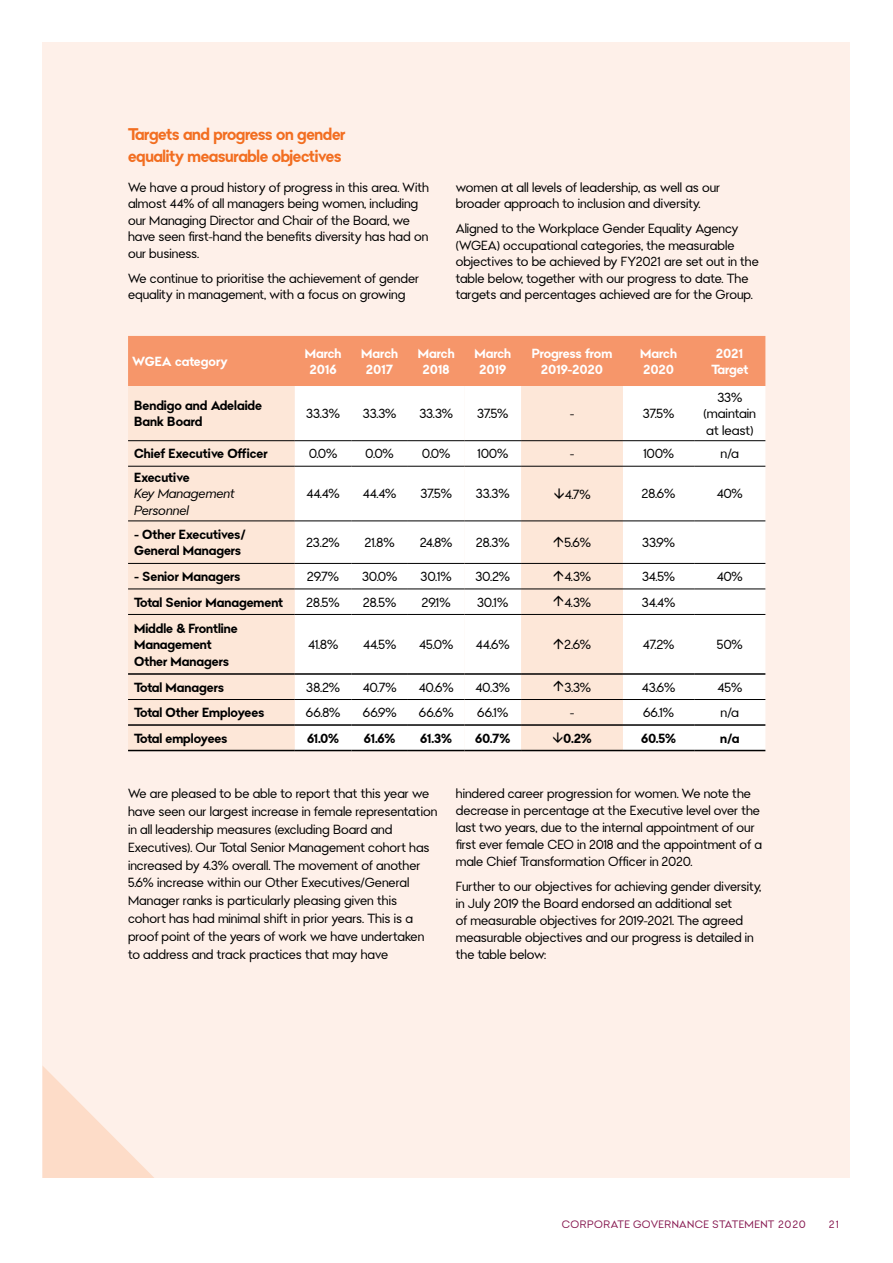
<style>
.page{position:relative;width:893px;height:1263px;background:#fff}
.page>*{position:absolute;margin:0;border:0;box-sizing:border-box;transform-origin:0 0}
.t1{font:700 16.5px/22.5px "Bendigo Sans";letter-spacing:-.02em;color:#f26e21}
.t2{font:12.9px/16.5px "Bendigo Sans";color:#000}
.t3{font:700 12.9px/16.5px "Bendigo Sans";color:#000}
.t4{font:700 12.9px/16.5px "Bendigo Sans";color:#fff;text-align:center}
.t5{font:italic 12.9px/16.5px "Bendigo Sans";color:#000}
.t6{font:10.5px "Bendigo Sans";letter-spacing:.035em;color:#871950}
.s1{font-weight:700;font-style:normal}
</style>
<div class="page">
<div style="left:43px;top:43px;width:807px;height:1135px;background:#fef0e9"></div>
<hr style="left:128px;top:750px;width:167px;height:1px;background:#000">
<hr style="left:295px;top:750px;width:56px;height:1px;background:#000">
<hr style="left:351px;top:750px;width:57px;height:1px;background:#000">
<hr style="left:408px;top:750px;width:56px;height:1px;background:#000">
<hr style="left:464px;top:750px;width:57px;height:1px;background:#000">
<hr style="left:521px;top:750px;width:102px;height:1px;background:#000">
<hr style="left:623px;top:750px;width:71px;height:1px;background:#000">
<hr style="left:694px;top:750px;width:71px;height:1px;background:#000">
<svg style="left:43px;top:1066px;width:111px;height:112px"></svg>
<svg style="left:128px;top:336px;width:637px;height:414px;background:#f6e3d8"></svg>
<p class="t1" style="left:128px;top:123px;width:219px">Targets and progress on gender equality measurable objectives</p>
<p class="t2" style="left:128px;top:179px;width:302px">We have a proud history of progress in this area. With almost 44% of all managers being women, including our Managing Director and Chair of the Board, we have seen first-hand the benefits diversity has had on our business.</p>
<p class="t2" style="left:128px;top:270px;width:293px">We continue to prioritise the achievement of gender equality in management, with a focus on growing</p>
<p class="t2" style="left:456px;top:179px;width:266px">women at all levels of leadership, as well as our broader approach to inclusion and diversity.</p>
<p class="t2" style="left:456px;top:220px;width:305px">Aligned to the Workplace Gender Equality Agency (WGEA) occupational categories, the measurable objectives to be achieved by FY2021 are set out in the table below, together with our progress to date. The targets and percentages achieved are for the Group.</p>
<p class="t4" style="left:132px;top:353px;width:97px">WGEA category</p>
<p class="t4" style="left:305px;top:345px;width:38px">March<br>2016</p>
<p class="t4" style="left:361px;top:345px;width:38px">March<br>2017</p>
<p class="t4" style="left:418px;top:345px;width:38px">March<br>2018</p>
<p class="t4" style="left:474px;top:345px;width:38px">March<br>2019</p>
<p class="t4" style="left:532px;top:345px;width:82px">Progress from<br>2019-2020</p>
<p class="t4" style="left:640px;top:345px;width:38px;text-align:left">March<br>2020</p>
<p class="t4" style="left:711px;top:345px;width:38px">2021<br>Target</p>
<p class="t3" style="left:134px;top:397px;width:129px">Bendigo and Adelaide<br>Bank Board</p>
<p class="t2" style="left:306px;top:405px;width:35px">33.3%</p>
<p class="t2" style="left:363px;top:405px;width:35px">33.3%</p>
<p class="t2" style="left:419px;top:405px;width:35px">33.3%</p>
<p class="t2" style="left:477px;top:405px;width:33px">37.5%</p>
<p class="t2" style="left:570px;top:405px;width:6px">-</p>
<p class="t2" style="left:643px;top:405px;width:33px">37.5%</p>
<p class="t2" style="left:703px;top:389px;width:54px;text-align:center">33% (maintain at least)</p>
<p class="t3" style="left:134px;top:445px;width:135px">Chief Executive Officer</p>
<p class="t2" style="left:309px;top:445px;width:30px">0.0%</p>
<p class="t2" style="left:366px;top:445px;width:30px">0.0%</p>
<p class="t2" style="left:422px;top:445px;width:30px">0.0%</p>
<p class="t2" style="left:477px;top:445px;width:32px">100%</p>
<p class="t2" style="left:570px;top:445px;width:6px">-</p>
<p class="t2" style="left:643px;top:445px;width:32px">100%</p>
<p class="t2" style="left:720px;top:445px;width:20px">n/a</p>
<p class="t5" style="left:134px;top:469px;width:102px"><span class="s1">Executive<br></span>Key Management<br>Personnel</p>
<p class="t2" style="left:306px;top:485px;width:35px">44.4%</p>
<p class="t2" style="left:363px;top:485px;width:35px">44.4%</p>
<p class="t2" style="left:420px;top:485px;width:33px">37.5%</p>
<p class="t2" style="left:476px;top:485px;width:35px">33.3%</p>
<p class="t2" style="left:565px;top:486px;width:27px">4.7%</p>
<p class="t2" style="left:642px;top:485px;width:35px">28.6%</p>
<p class="t2" style="left:717px;top:485px;width:27px">40%</p>
<p class="t3" style="left:134px;top:526px;width:113px">- Other Executives/<br>General Managers</p>
<p class="t2" style="left:307px;top:534px;width:34px">23.2%</p>
<p class="t2" style="left:365px;top:534px;width:31px">21.8%</p>
<p class="t2" style="left:420px;top:534px;width:34px">24.8%</p>
<p class="t2" style="left:476px;top:534px;width:35px">28.3%</p>
<p class="t2" style="left:564px;top:534px;width:28px">5.6%</p>
<p class="t2" style="left:642px;top:534px;width:34px">33.9%</p>
<p class="t3" style="left:134px;top:568px;width:108px">- Senior Managers</p>
<p class="t2" style="left:307px;top:568px;width:33px">29.7%</p>
<p class="t2" style="left:362px;top:568px;width:37px">30.0%</p>
<p class="t2" style="left:421px;top:568px;width:33px">30.1%</p>
<p class="t2" style="left:475px;top:568px;width:36px">30.2%</p>
<p class="t2" style="left:564px;top:568px;width:28px">4.3%</p>
<p class="t2" style="left:642px;top:568px;width:35px">34.5%</p>
<p class="t2" style="left:717px;top:568px;width:27px">40%</p>
<p class="t3" style="left:134px;top:594px;width:150px">Total Senior Management</p>
<p class="t2" style="left:307px;top:594px;width:35px">28.5%</p>
<p class="t2" style="left:363px;top:594px;width:35px">28.5%</p>
<p class="t2" style="left:422px;top:594px;width:30px">29.1%</p>
<p class="t2" style="left:477px;top:594px;width:33px">30.1%</p>
<p class="t2" style="left:564px;top:594px;width:28px">4.3%</p>
<p class="t2" style="left:642px;top:594px;width:35px">34.4%</p>
<p class="t3" style="left:134px;top:620px;width:105px">Middle &amp; Frontline<br>Management<br>Other Managers</p>
<p class="t2" style="left:308px;top:636px;width:32px">41.8%</p>
<p class="t2" style="left:363px;top:636px;width:35px">44.5%</p>
<p class="t2" style="left:419px;top:636px;width:36px">45.0%</p>
<p class="t2" style="left:476px;top:636px;width:35px">44.6%</p>
<p class="t2" style="left:564px;top:636px;width:28px">2.6%</p>
<p class="t2" style="left:643px;top:636px;width:33px">47.2%</p>
<p class="t2" style="left:717px;top:636px;width:27px">50%</p>
<p class="t3" style="left:134px;top:679px;width:91px">Total Managers</p>
<p class="t2" style="left:306px;top:679px;width:35px">38.2%</p>
<p class="t2" style="left:363px;top:679px;width:35px">40.7%</p>
<p class="t2" style="left:419px;top:679px;width:36px">40.6%</p>
<p class="t2" style="left:475px;top:679px;width:36px">40.3%</p>
<p class="t2" style="left:564px;top:679px;width:28px">3.3%</p>
<p class="t2" style="left:642px;top:679px;width:35px">43.6%</p>
<p class="t2" style="left:717px;top:679px;width:26px">45%</p>
<p class="t3" style="left:134px;top:704px;width:132px">Total Other Employees</p>
<p class="t2" style="left:306px;top:704px;width:36px">66.8%</p>
<p class="t2" style="left:363px;top:704px;width:35px">66.9%</p>
<p class="t2" style="left:419px;top:704px;width:36px">66.6%</p>
<p class="t2" style="left:477px;top:704px;width:33px">66.1%</p>
<p class="t2" style="left:570px;top:704px;width:6px">-</p>
<p class="t2" style="left:643px;top:704px;width:33px">66.1%</p>
<p class="t2" style="left:720px;top:704px;width:20px">n/a</p>
<p class="t3" style="left:134px;top:730px;width:95px">Total employees</p>
<p class="t3" style="left:307px;top:730px;width:34px">61.0%</p>
<p class="t3" style="left:364px;top:730px;width:33px">61.6%</p>
<p class="t3" style="left:420px;top:730px;width:33px">61.3%</p>
<p class="t3" style="left:475px;top:730px;width:37px">60.7%</p>
<p class="t3" style="left:564px;top:730px;width:30px">0.2%</p>
<p class="t3" style="left:641px;top:730px;width:36px">60.5%</p>
<p class="t3" style="left:720px;top:730px;width:21px">n/a</p>
<p class="t2" style="left:128px;top:784px;width:311px;line-height:18px">We are pleased to be able to report that this year we have seen our largest increase in female representation in all leadership measures (excluding Board and Executives). Our Total Senior Management cohort has increased by 4.3% overall. The movement of another 5.6% increase within our Other Executives/General Manager ranks is particularly pleasing given this cohort has had minimal shift in prior years. This is a proof point of the years of work we have undertaken to address and track practices that may have</p>
<p class="t2" style="left:456px;top:785px;width:308px;line-height:17px">hindered career progression for women. We note the decrease in percentage at the Executive level over the last two years, due to the internal appointment of our first ever female CEO in 2018 and the appointment of a male Chief Transformation Officer in 2020.</p>
<p class="t2" style="left:456px;top:878px;width:307px;line-height:17px">Further to our objectives for achieving gender diversity, in July 2019 the Board endorsed an additional set<br>of measurable objectives for 2019-2021. The agreed measurable objectives and our progress is detailed in the table below:</p>
<p class="t6" style="left:562px;top:1218px;width:245px">CORPORATE GOVERNANCE STATEMENT 2020</p>
<p class="t6" style="left:829px;top:1218px;width:11px">21</p>
</div>
